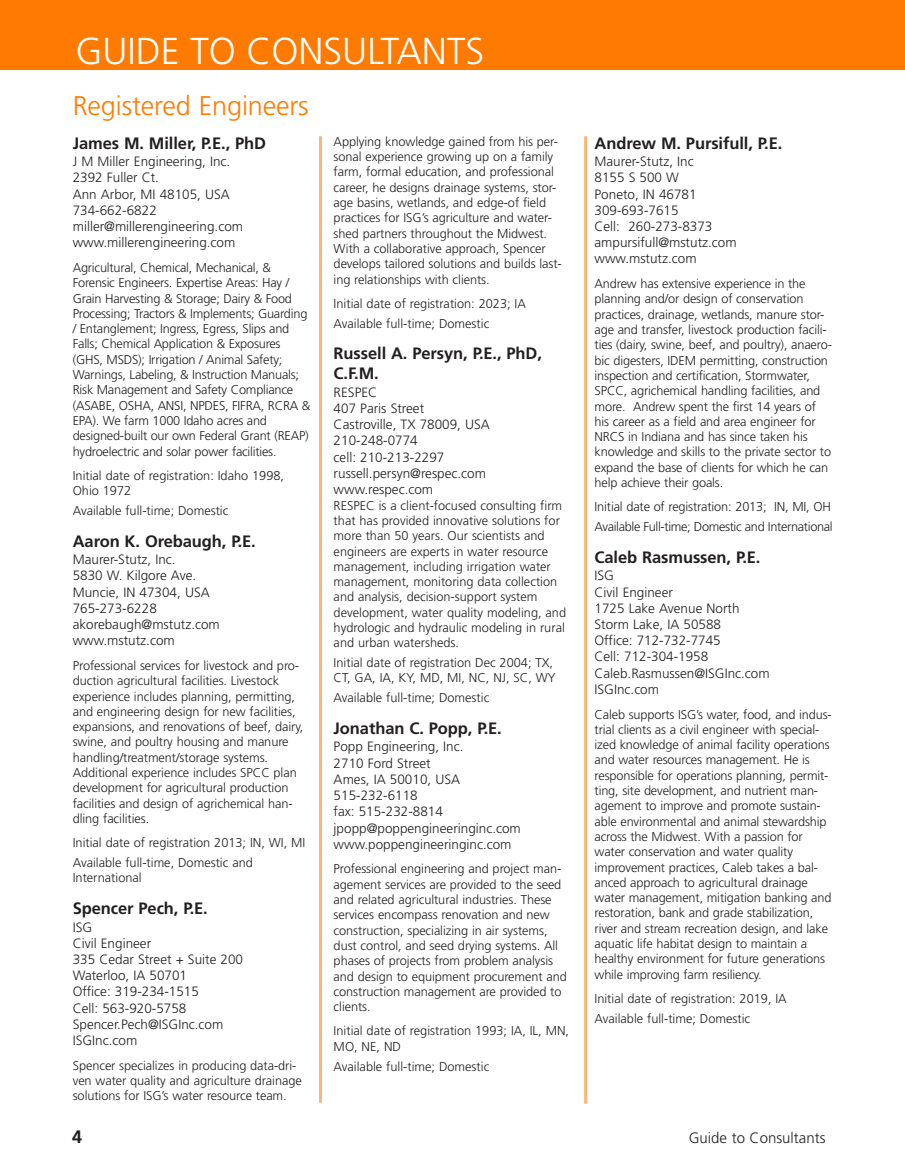
<style>
.page{position:relative;width:905px;height:1175px;background:#fff}
.page>*{position:absolute;margin:0;border:0;box-sizing:border-box;transform-origin:0 0}
.t1{font:300 37.5px "Frutiger";color:#fff}
.t2{font:300 27px "Frutiger";letter-spacing:-.005em;color:#ff7a00}
.t3{font:700 18px "Frutiger";color:#231f20}
.t4{font:700 16.5px/19.8px "Frutiger";letter-spacing:-.005em;color:#231f20}
.t5{font:300 15px "Frutiger";color:#231f20}
.t6{font:300 13.5px/16.2px "Frutiger";color:#231f20}
.t7{font:300 12.75px/15.3px "Frutiger";letter-spacing:-.005em;color:#231f20}
.t8{font:300 12.75px/19.8px "Frutiger";letter-spacing:-.03em;color:#231f20}
</style>
<div class="page">
<div style="left:0;top:0;width:904px;height:70px;background:#ff7a00"></div>
<hr style="left:319px;top:136px;width:3px;height:966px;background:#fbb675">
<hr style="left:584px;top:136px;width:3px;height:967px;background:#fbb674">
<h1 class="t1" style="left:75px;top:36px;width:410px">GUIDE TO CONSULTANTS</h1>
<h2 class="t2" style="left:73px;top:95px;width:237px">Registered Engineers</h2>
<p class="t4" style="left:73px;top:134px;width:195px">James M. Miller, P.E., PhD</p>
<p class="t6" style="left:73px;top:154px;width:172px">J M Miller Engineering, Inc.<br>2392 Fuller Ct.<br>Ann Arbor, MI 48105, USA<br>734-662-6822 miller@millerengineering.com www.millerengineering.com</p>
<p class="t7" style="left:73px;top:261px;width:239px">Agricultural, Chemical, Mechanical, &amp; Forensic Engineers. Expertise Areas: Hay / Grain Harvesting &amp; Storage; Dairy &amp; Food Processing; Tractors &amp; Implements; Guarding / Entanglement; Ingress, Egress, Slips and Falls; Chemical Application &amp; Exposures (GHS, MSDS); Irrigation / Animal Safety; Warnings, Labeling, &amp; Instruction Manuals; Risk Management and Safety Compliance (ASABE, OSHA, ANSI, NPDES, FIFRA, RCRA &amp; EPA). We farm 1000 Idaho acres and designed-built our own Federal Grant (REAP) hydroelectric and solar power facilities.</p>
<p class="t7" style="left:73px;top:469px;width:213px">Initial date of registration: Idaho 1998,<br>Ohio 1972</p>
<p class="t7" style="left:73px;top:504px;width:157px">Available full-time; Domestic</p>
<p class="t4" style="left:73px;top:532px;width:185px">Aaron K. Orebaugh, P.E.</p>
<p class="t6" style="left:73px;top:552px;width:149px">Maurer-Stutz, Inc.<br>5830 W. Kilgore Ave.<br>Muncie, IN 47304, USA<br>765-273-6228 akorebaugh@mstutz.com www.mstutz.com</p>
<p class="t7" style="left:73px;top:659px;width:232px">Professional services for livestock and pro&shy;duction agricultural facilities. Livestock experience includes planning, permitting, and engineering design for new facilities, expansions, and renovations of beef, dairy, swine, and poultry housing and manure handling/treatment/storage systems.<br>Additional experience includes SPCC plan development for agricultural production facilities and design of agrichemical han&shy;dling facilities.</p>
<p class="t7" style="left:73px;top:834px;width:234px;line-height:19.8px">Initial date of registration 2013; IN, WI, MI<br>Available full-time, Domestic and</p>
<p class="t7" style="left:73px;top:871px;width:70px">International</p>
<p class="t4" style="left:73px;top:899px;width:137px">Spencer Pech, P.E.</p>
<p class="t6" style="left:73px;top:919px;width:172px">ISG<br>Civil Engineer<br>335 Cedar Street + Suite 200<br>Waterloo, IA 50701<br>Office: 319-234-1515<br>Cell: 563-920-5758<br>Spencer.Pech@ISGInc.com<br>ISGInc.com</p>
<p class="t7" style="left:73px;top:1058px;width:230px">Spencer specializes in producing data-dri&shy;ven water quality and agriculture drainage solutions for ISG’s water resource team.</p>
<p class="t7" style="left:333px;top:135px;width:230px">Applying knowledge gained from his per&shy;sonal experience growing up on a family farm, formal education, and professional career, he designs drainage systems, stor&shy;age basins, wetlands, and edge-of field practices for ISG’s agriculture and water&shy;shed partners throughout the Midwest.<br>With a collaborative approach, Spencer develops tailored solutions and builds last&shy;ing relationships with clients.</p>
<p class="t7" style="left:333px;top:294px;width:194px;line-height:19.8px">Initial date of registration: 2023; IA<br>Available full-time; Domestic</p>
<p class="t4" style="left:333px;top:345px;width:210px">Russell A. Persyn, P.E., PhD,<br>C.F.M.</p>
<p class="t6" style="left:333px;top:385px;width:158px">RESPEC<br>407 Paris Street<br>Castroville, TX 78009, USA<br>210-248-0774<br>cell: 210-213-2297 russell.persyn@respec.com www.respec.com</p>
<p class="t7" style="left:333px;top:498px;width:234px">RESPEC is a client-focused consulting firm that has provided innovative solutions for more than 50 years. Our scientists and engineers are experts in water resource management, including irrigation water management, monitoring data collection and analysis, decision-support system development, water quality modeling, and hydrologic and hydraulic modeling in rural and urban watersheds.</p>
<p class="t7" style="left:333px;top:656px;width:223px">Initial date of registration Dec 2004; TX,<br>CT, GA, IA, KY, MD, MI, NC, NJ, SC, WY</p>
<p class="t7" style="left:333px;top:691px;width:157px">Available full-time; Domestic</p>
<p class="t4" style="left:333px;top:719px;width:170px">Jonathan C. Popp, P.E.</p>
<p class="t6" style="left:333px;top:739px;width:189px">Popp Engineering, Inc.<br>2710 Ford Street<br>Ames, IA 50010, USA<br>515-232-6118<br>fax: 515-232-8814 jpopp@poppengineeringinc.com www.poppengineeringinc.com</p>
<p class="t7" style="left:333px;top:862px;width:235px">Professional engineering and project man&shy;agement services are provided to the seed and related agricultural industries. These services encompass renovation and new construction, specializing in air systems, dust control, and seed drying systems. All phases of projects from problem analysis and design to equipment procurement and construction management are provided to clients.</p>
<p class="t7" style="left:333px;top:1024px;width:237px">Initial date of registration 1993; IA, IL, MN,<br>MO, NE, ND</p>
<p class="t7" style="left:333px;top:1059px;width:157px">Available full-time; Domestic</p>
<p class="t4" style="left:594px;top:134px;width:189px">Andrew M. Pursifull, P.E.</p>
<p class="t6" style="left:594px;top:154px;width:144px">Maurer-Stutz, Inc<br>8155 S 500 W<br>Poneto, IN 46781<br>309-693-7615<br>Cell: 260-273-8373 ampursifull@mstutz.com www.mstutz.com</p>
<p class="t7" style="left:594px;top:277px;width:239px">Andrew has extensive experience in the planning and/or design of conservation practices, drainage, wetlands, manure stor&shy;age and transfer, livestock production facili&shy;ties (dairy, swine, beef, and poultry), anaero&shy;bic digesters, IDEM permitting, construction inspection and certification, Stormwater, SPCC, agrichemical handling facilities, and more. Andrew spent the first 14 years of his career as a field and area engineer for NRCS in Indiana and has since taken his knowledge and skills to the private sector to expand the base of clients for which he can help achieve their goals.</p>
<p class="t8" style="left:594px;top:498px;width:239px">Initial date of registration: 2013; IN, MI, OH<br>Available Full-time; Domestic and International</p>
<p class="t4" style="left:594px;top:548px;width:167px">Caleb Rasmussen, P.E.</p>
<p class="t6" style="left:594px;top:568px;width:177px">ISG<br>Civil Engineer<br>1725 Lake Avenue North<br>Storm Lake, IA 50588<br>Office: 712-732-7745<br>Cell: 712-304-1958<br>Caleb.Rasmussen@ISGInc.com<br>ISGInc.com</p>
<p class="t7" style="left:594px;top:707px;width:239px">Caleb supports ISG’s water, food, and indus&shy;trial clients as a civil engineer with special&shy;ized knowledge of animal facility operations and water resources management. He is responsible for operations planning, permit&shy;ting, site development, and nutrient man&shy;agement to improve and promote sustain&shy;able environmental and animal stewardship across the Midwest. With a passion for water conservation and water quality improvement practices, Caleb takes a bal&shy;anced approach to agricultural drainage water management, mitigation banking and restoration, bank and grade stabilization, river and stream recreation design, and lake aquatic life habitat design to maintain a healthy environment for future generations while improving farm resiliency.</p>
<p class="t7" style="left:594px;top:989px;width:194px;line-height:19.8px">Initial date of registration: 2019, IA<br>Available full-time; Domestic</p>
<h3 class="t3" style="left:72px;top:1129px;width:12px">4</h3>
<p class="t5" style="left:688px;top:1131px;width:138px">Guide to Consultants</p>
</div>
